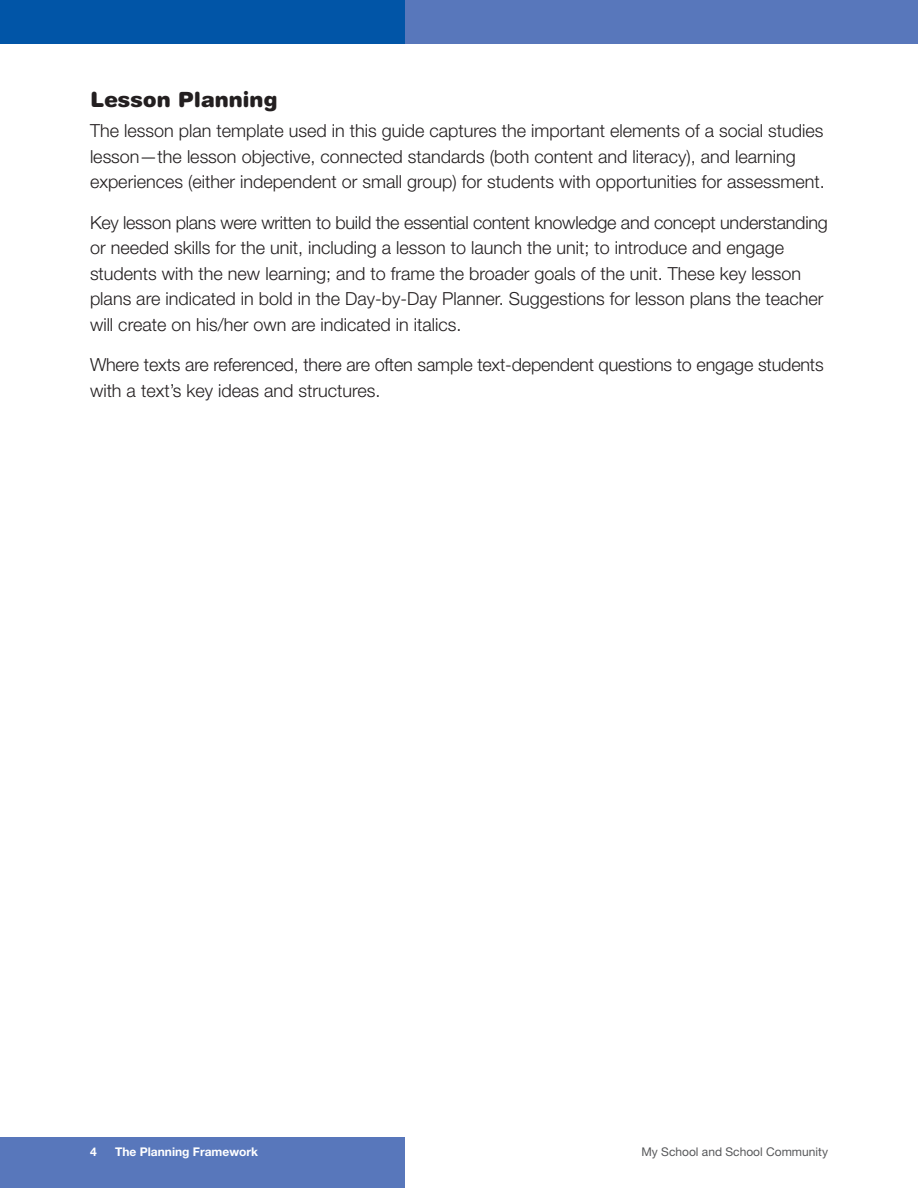
<style>
.page{position:relative;width:918px;height:1188px;background:#fff}
.page>*{position:absolute;margin:0;border:0;box-sizing:border-box;transform-origin:0 0}
.subhead_bold_14_15_b{font:900 21px "Helvetica Rounded";color:#231f20}
.paragraphs_12_17_lig{font:300 18px/25.5px "Helvetica Neue LT Std";color:#231f20}
.t1{font:12px "Helvetica Neue LT Std";color:#57585a}
.t2{font:700 12px "Helvetica Neue LT Std";color:#fff}
</style>
<div class="page">
<div style="left:0;top:1138px;width:405px;height:50px;background:#5877bb"></div>
<div style="left:405px;top:0;width:513px;height:43px;background:#5877bb"></div>
<div style="left:0;top:0;width:405px;height:43px;background:#0155a7"></div>
<p class="subhead_bold_14_15_b" style="left:90px;top:86px;width:189px">Lesson Planning</p>
<p class="paragraphs_12_17_lig" style="left:90px;top:118px;width:736px">The lesson plan template used in this guide captures the important elements of a social studies lesson—the lesson objective, connected standards (both content and literacy), and learning experiences (either independent or small group) for students with opportunities for assessment.</p>
<p class="paragraphs_12_17_lig" style="left:90px;top:209px;width:739px">Key lesson plans were written to build the essential content knowledge and concept understanding or needed skills for the unit, including a lesson to launch the unit; to introduce and engage students with the new learning; and to frame the broader goals of the unit. These key lesson plans are indicated in bold in the Day-by-Day Planner. Suggestions for lesson plans the teacher will create on his/her own are indicated in italics.</p>
<p class="paragraphs_12_17_lig" style="left:90px;top:352px;width:735px">Where texts are referenced, there are often sample text-dependent questions to engage students with a text’s key ideas and structures.</p>
<p class="t2" style="left:90px;top:1144px;width:8px">4</p>
<p class="t2" style="left:115px;top:1144px;width:144px">The Planning Framework</p>
<p class="t1" style="left:641px;top:1145px;width:188px">My School and School Community</p>
</div>
